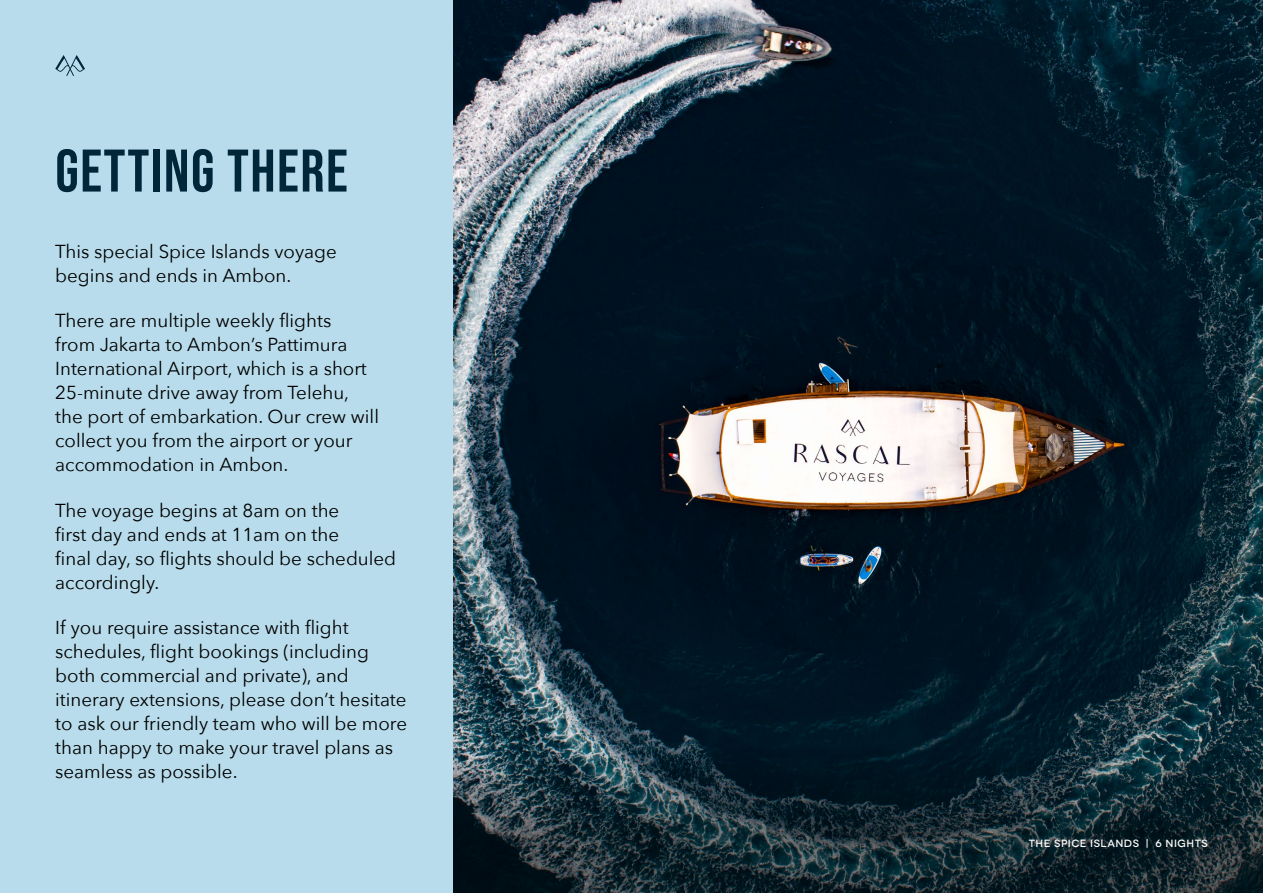
<style>
.page{position:relative;width:1263px;height:893px;background:#fff}
.page>*{position:absolute;margin:0;border:0;box-sizing:border-box;transform-origin:0 0}
.t1{font:60px "Bebas Neue";letter-spacing:.025em;color:#00263a}
.t2{font:18.75px/24px "Avenir Next";color:#000}
.t3{font:500 10.5px "Novecentowide";letter-spacing:.05em;color:#fff}
</style>
<div class="page">
<div style="left:0;top:0;width:454px;height:893px;background:#b8dceb"></div>
<img style="left:454px;top:0;width:809px;height:532px">
<svg style="left:453px;top:532px;width:810px;height:361px;background:#112732"></svg>
<svg style="left:55px;top:55px;width:30px;height:21px"></svg>
<h1 class="t1" style="left:55px;top:137px;width:294px">GETTING THERE</h1>
<p class="t2" style="left:55px;top:239px;width:283px">This special Spice Islands voyage begins and ends in Ambon.</p>
<p class="t2" style="left:55px;top:308px;width:325px">There are multiple weekly flights<br>from Jakarta to Ambon’s Pattimura International Airport, which is a short 25-minute drive away from Telehu, the port of embarkation. Our crew will collect you from the airport or your accommodation in Ambon.</p>
<p class="t2" style="left:55px;top:497px;width:342px">The voyage begins at 8am on the<br>first day and ends at 11am on the<br>final day, so flights should be scheduled accordingly.</p>
<p class="t2" style="left:55px;top:615px;width:353px">If you require assistance with flight schedules, flight bookings (including both commercial and private), and itinerary extensions, please don’t hesitate to ask our friendly team who will be more than happy to make your travel plans as seamless as possible.</p>
<p class="t3" style="left:1029px;top:837px;width:180px">THE SPICE ISLANDS | 6 NIGHTS</p>
</div>
